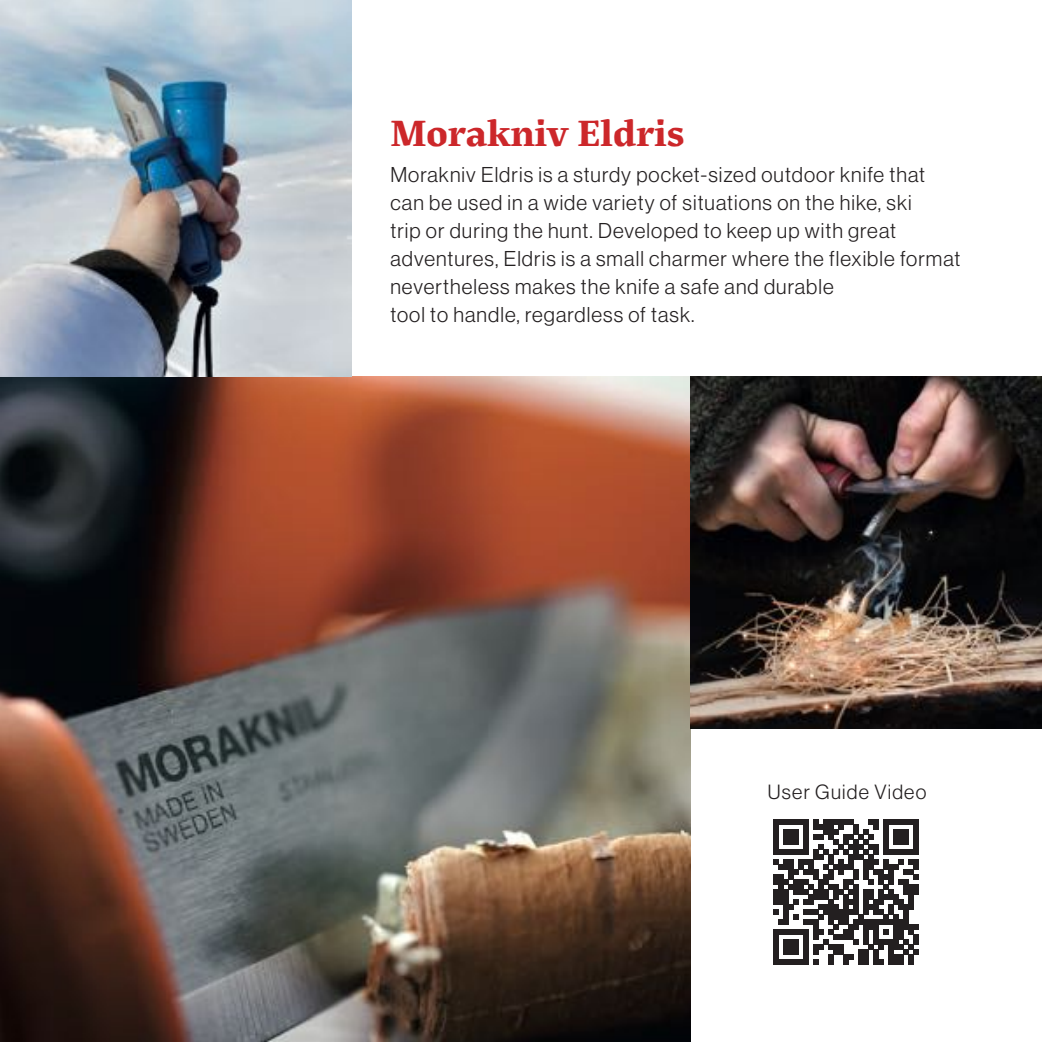
<style>
.page{position:relative;width:1042px;height:1042px;background:#fff}
.page>*{position:absolute;margin:0;border:0;box-sizing:border-box;transform-origin:0 0}
.t1{font:800 36.75px "Sastre";color:#cc272a}
.t2{font:21px/28px "N Haas Grotesk DS Pro 45 Lt";letter-spacing:.05em;color:#231f20}
.t3{font:20.12px "N Haas Grotesk DS Pro 45 Lt";letter-spacing:.06em;color:#231f20}
</style>
<div class="page">
<img style="left:0;top:377px;width:690px;height:665px">
<img style="left:690px;top:377px;width:352px;height:351px">
<img style="left:0;top:0;width:352px;height:377px">
<svg style="left:773px;top:819px;width:146px;height:146px"></svg>
<h1 class="t1" style="left:390px;top:112px;width:296px">Morakniv Eldris</h1>
<p class="t2" style="left:390px;top:161px;width:572px">Morakniv Eldris is a sturdy pocket-sized outdoor knife that can be used in a wide variety of situations on the hike, ski<br>trip or during the hunt. Developed to keep up with great adventures, Eldris is a small charmer where the flexible format nevertheless makes the knife a safe and durable<br>tool to handle, regardless of task.</p>
<p class="t3" style="left:768px;top:781px;width:160px">User Guide Video</p>
</div>
